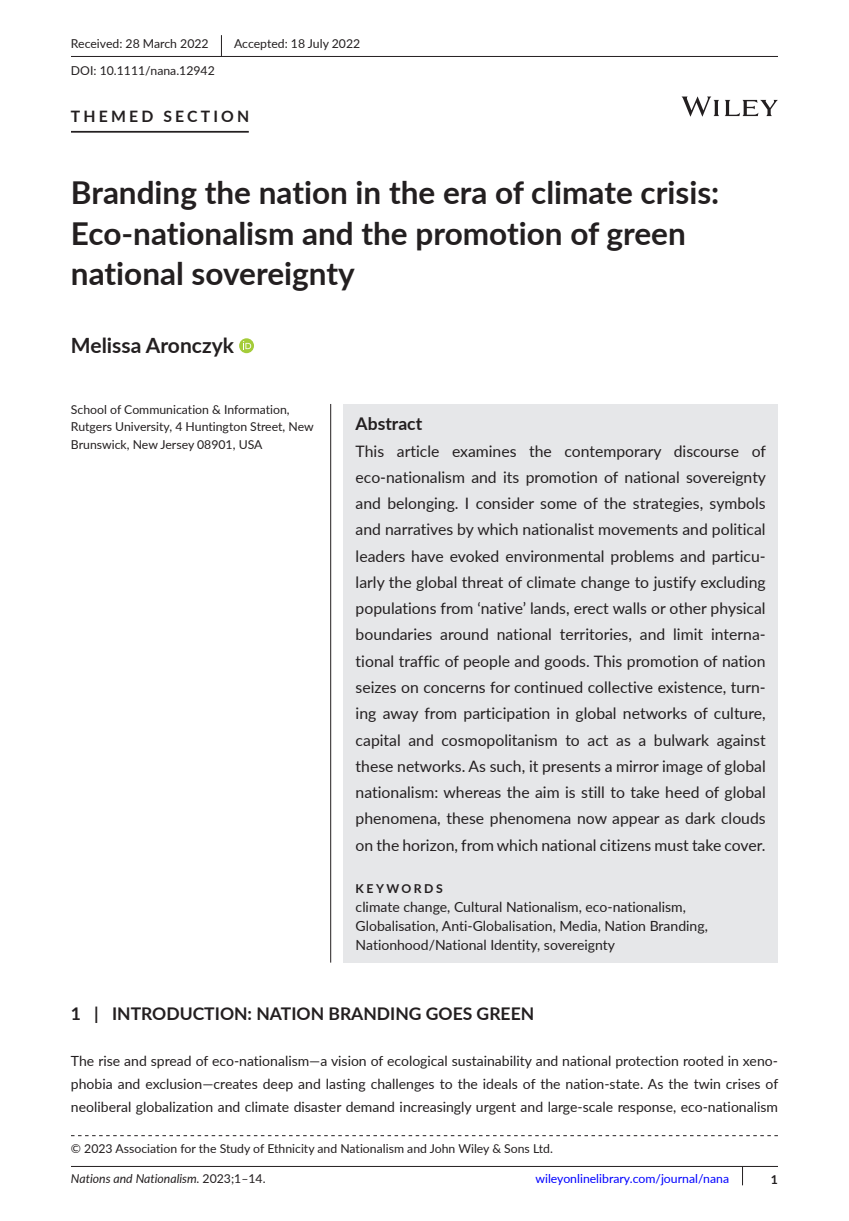
<style>
.page{position:relative;width:849px;height:1221px;background:#fff}
.page>*{position:absolute;margin:0;border:0;box-sizing:border-box;transform-origin:0 0}
.t1{font:700 31.5px/40.2px "Lato";color:#231f20}
.t2{font:700 21px "Lato";color:#231f20}
.t3{font:700 17.5px "Lato";color:#231f20}
.t4{font:15.75px/26.2px "Lato";color:#231f20;text-align:justify}
.t5{font:700 15.75px "Lato";letter-spacing:.2em;color:#231f20}
.t6{font:14px/19.2px "Lato";color:#231f20}
.t7{font:12.25px/17.5px "Lato";color:#231f20}
.t8{font:12.25px "Lato";color:#00f}
.t9{font:italic 12.25px "Lato";color:#231f20}
.t10{font:700 12.25px "Lato";letter-spacing:.2em;color:#231f20}
.s1{font-style:normal}
</style>
<div class="page">
<div style="left:343px;top:404px;width:434px;height:558px;background:#e6e7e9"></div>
<hr style="left:71px;top:56px;width:706px;height:1px;background:#231f20">
<hr style="left:71px;top:131px;width:178px;height:2px;background:#231f20">
<svg style="left:239px;top:338px;width:15px;height:15px"></svg>
<svg style="left:243px;top:341px;width:8px;height:8px"></svg>
<svg style="left:221px;top:35px;width:1px;height:21px"></svg>
<hr style="left:71px;top:1165px;width:706px;height:1px;background:#231f20">
<svg style="left:71px;top:1135px;width:706px;height:1px"></svg>
<svg style="left:681px;top:96px;width:96px;height:21px"></svg>
<hr style="left:330px;top:404px;width:1px;height:558px;background:#231f20">
<p class="t7" style="left:71px;top:35px;width:139px">Received: 28 March 2022</p>
<p class="t7" style="left:234px;top:35px;width:128px">Accepted: 18 July 2022</p>
<p class="t7" style="left:71px;top:61px;width:145px">DOI: 10.1111/nana.12942</p>
<p class="t5" style="left:71px;top:105px;width:180px">THEMED SECTION</p>
<h1 class="t1" style="left:71px;top:171px;width:649px">Branding the nation in the era of climate crisis:<br>Eco-nationalism and the promotion of green national sovereignty</h1>
<h2 class="t2" style="left:71px;top:330px;width:164px">Melissa Aronczyk</h2>
<p class="t7" style="left:71px;top:400px;width:244px">School of Communication &amp; Information,<br>Rutgers University, 4 Huntington Street, New<br>Brunswick, New Jersey 08901, USA</p>
<p class="t3" style="left:355px;top:411px;width:68px">Abstract</p>
<p class="t4" style="left:355px;top:437px;width:412px">This article examines the contemporary discourse of eco-nationalism and its promotion of national sovereignty and belonging. I consider some of the strategies, symbols and narratives by which nationalist movements and political leaders have evoked environmental problems and particu&shy;larly the global threat of climate change to justify excluding populations from ‘native’ lands, erect walls or other physical boundaries around national territories, and limit interna&shy;tional traffic of people and goods. This promotion of nation seizes on concerns for continued collective existence, turn&shy;ing away from participation in global networks of culture, capital and cosmopolitanism to act as a bulwark against these networks. As such, it presents a mirror image of global nationalism: whereas the aim is still to take heed of global phenomena, these phenomena now appear as dark clouds on the horizon, from which national citizens must take cover.</p>
<p class="t10" style="left:355px;top:879px;width:89px">KEYWORDS</p>
<p class="t6" style="left:355px;top:896px;width:353px">climate change, Cultural Nationalism, eco-nationalism,<br>Globalisation, Anti-Globalisation, Media, Nation Branding,<br>Nationhood/National Identity, sovereignty</p>
<p class="t3" style="left:71px;top:1001px;width:464px">1 | INTRODUCTION: NATION BRANDING GOES GREEN</p>
<p class="t6" style="left:71px;top:1048px;width:708px;line-height:22.8px;text-align:justify">The rise and spread of eco-nationalism—a vision of ecological sustainability and national protection rooted in xeno&shy;phobia and exclusion—creates deep and lasting challenges to the ideals of the nation-state. As the twin crises of neoliberal globalization and climate disaster demand increasingly urgent and large-scale response, eco-nationalism</p>
<p class="t7" style="left:71px;top:1138px;width:483px">© 2023 Association for the Study of Ethnicity and Nationalism and John Wiley &amp; Sons Ltd.</p>
<p class="t9" style="left:71px;top:1170px;width:196px">Nations and Nationalism. <span class="s1">2023;1–14.</span></p>
<p class="t8" style="left:535px;top:1170px;width:195px">wileyonlinelibrary.com/journal/nana</p>
<p class="t10" style="left:770px;top:1169px;width:9px">1</p>
</div>
